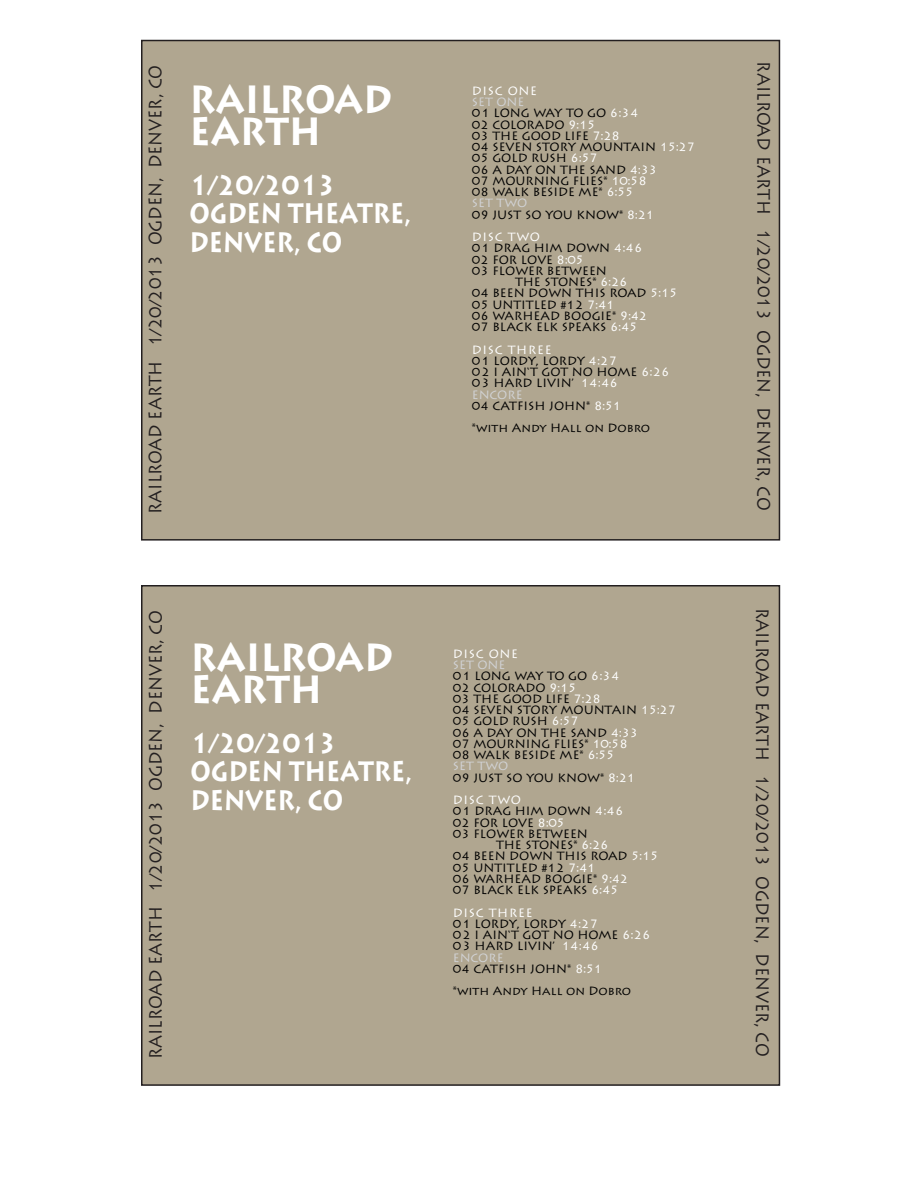
<style>
.page{position:relative;width:918px;height:1188px;background:#fff}
.page>*{position:absolute;margin:0;border:0;box-sizing:border-box;transform-origin:0 0}
.t1{font:700 39px/31.5px "Lithos Pro";color:#fff;scale:.9 1}
.t2{font:700 28.05px/28px "Lithos Pro";color:#fff;scale:.83 1}
.t3{font:18px "Lithos Pro";color:#231f20;scale:.9 1}
.t4{font:12px/11.2px "Lithos Pro";color:#000}
.t5{font:12px "Lithos Pro";letter-spacing:.06em;color:#fff}
.s1{color:#d1d2d4}
.s2{color:#fff}
</style>
<div class="page">
<div style="left:142px;top:41px;width:637px;height:499px;background:#b0a690"></div>
<div style="left:141px;top:40px;width:639px;height:501px;border:2px solid #231f20"></div>
<div style="left:142px;top:586px;width:637px;height:499px;background:#b0a690"></div>
<div style="left:141px;top:585px;width:639px;height:501px;border:2px solid #231f20"></div>
<h3 class="t3" style="left:145px;top:514px;width:500px;rotate:-90deg">RAILROAD EARTH 1/20/2013 OGDEN, DENVER, CO</h3>
<h3 class="t3" style="left:774px;top:61px;width:500px;rotate:90deg">RAILROAD EARTH 1/20/2013 OGDEN, DENVER, CO</h3>
<h1 class="t1" style="left:190px;top:85px;width:227px">RAILROAD<br>EARTH</h1>
<h2 class="t2" style="left:190px;top:172px;width:268px">1/20/2013<br>OGDEN THEATRE,<br>DENVER, CO</h2>
<p class="t5" style="left:472px;top:84px;width:67px">DISC ONE</p>
<p class="t4" style="left:472px;top:96px;width:225px"><span class="s1">SET ONE<br></span>01 LONG WAY TO GO <span class="s2">6:34<br></span>02 COLORADO <span class="s2">9:15<br></span>03 THE GOOD LIFE <span class="s2">7:28<br></span>04 SEVEN STORY MOUNTAIN <span class="s2">15:27<br></span>05 GOLD RUSH <span class="s2">6:57<br></span>06 A DAY ON THE SAND <span class="s2">4:33<br></span>07 MOURNING FLIES* <span class="s2">10:58<br></span>08 WALK BESIDE ME* <span class="s2">6:55<br></span><span class="s1">SET TWO<br></span>09 JUST SO YOU KNOW* <span class="s2">8:21</span></p>
<p class="t4" style="left:472px;top:231px;width:172px"><span class="s2">DISC TWO<br></span>01 DRAG HIM DOWN <span class="s2">4:46<br></span>02 FOR LOVE <span class="s2">8:05<br></span>03 FLOWER BETWEEN</p>
<p class="t4" style="left:472px;top:276px;width:207px;text-indent:43px">THE STONES* <span class="s2">6:26<br></span>04 BEEN DOWN THIS ROAD <span class="s2">5:15<br></span>05 UNTITLED #12 <span class="s2">7:41<br></span>06 WARHEAD BOOGIE* <span class="s2">9:42<br></span>07 BLACK ELK SPEAKS <span class="s2">6:45</span></p>
<p class="t4" style="left:472px;top:344px;width:199px"><span class="s2">DISC THREE<br></span>01 LORDY, LORDY <span class="s2">4:27<br></span>02 I AIN‘T GOT NO HOME <span class="s2">6:26<br></span>03 HARD LIVIN’ <span class="s2">14:46<br></span><span class="s1">ENCORE<br></span>04 CATFISH JOHN* <span class="s2">8:51</span></p>
<p class="t4" style="left:472px;top:423px;width:180px">*with Andy Hall on Dobro</p>
<h3 class="t3" style="left:145px;top:1059px;width:500px;rotate:-90deg">RAILROAD EARTH 1/20/2013 OGDEN, DENVER, CO</h3>
<h1 class="t1" style="left:191px;top:643px;width:227px">RAILROAD<br>EARTH</h1>
<h2 class="t2" style="left:191px;top:730px;width:268px">1/20/2013<br>OGDEN THEATRE,<br>DENVER, CO</h2>
<p class="t5" style="left:453px;top:647px;width:67px">DISC ONE</p>
<p class="t4" style="left:453px;top:659px;width:225px"><span class="s1">SET ONE<br></span>01 LONG WAY TO GO <span class="s2">6:34<br></span>02 COLORADO <span class="s2">9:15<br></span>03 THE GOOD LIFE <span class="s2">7:28<br></span>04 SEVEN STORY MOUNTAIN <span class="s2">15:27<br></span>05 GOLD RUSH <span class="s2">6:57<br></span>06 A DAY ON THE SAND <span class="s2">4:33<br></span>07 MOURNING FLIES* <span class="s2">10:58<br></span>08 WALK BESIDE ME* <span class="s2">6:55<br></span><span class="s1">SET TWO<br></span>09 JUST SO YOU KNOW* <span class="s2">8:21</span></p>
<p class="t4" style="left:453px;top:794px;width:172px"><span class="s2">DISC TWO<br></span>01 DRAG HIM DOWN <span class="s2">4:46<br></span>02 FOR LOVE <span class="s2">8:05<br></span>03 FLOWER BETWEEN</p>
<p class="t4" style="left:453px;top:839px;width:207px;text-indent:43px">THE STONES* <span class="s2">6:26<br></span>04 BEEN DOWN THIS ROAD <span class="s2">5:15<br></span>05 UNTITLED #12 <span class="s2">7:41<br></span>06 WARHEAD BOOGIE* <span class="s2">9:42<br></span>07 BLACK ELK SPEAKS <span class="s2">6:45</span></p>
<p class="t4" style="left:453px;top:907px;width:199px"><span class="s2">DISC THREE<br></span>01 LORDY, LORDY <span class="s2">4:27<br></span>02 I AIN‘T GOT NO HOME <span class="s2">6:26<br></span>03 HARD LIVIN’ <span class="s2">14:46<br></span><span class="s1">ENCORE<br></span>04 CATFISH JOHN* <span class="s2">8:51</span></p>
<p class="t4" style="left:453px;top:986px;width:180px">*with Andy Hall on Dobro</p>
<h3 class="t3" style="left:773px;top:608px;width:500px;rotate:90deg">RAILROAD EARTH 1/20/2013 OGDEN, DENVER, CO</h3>
</div>
